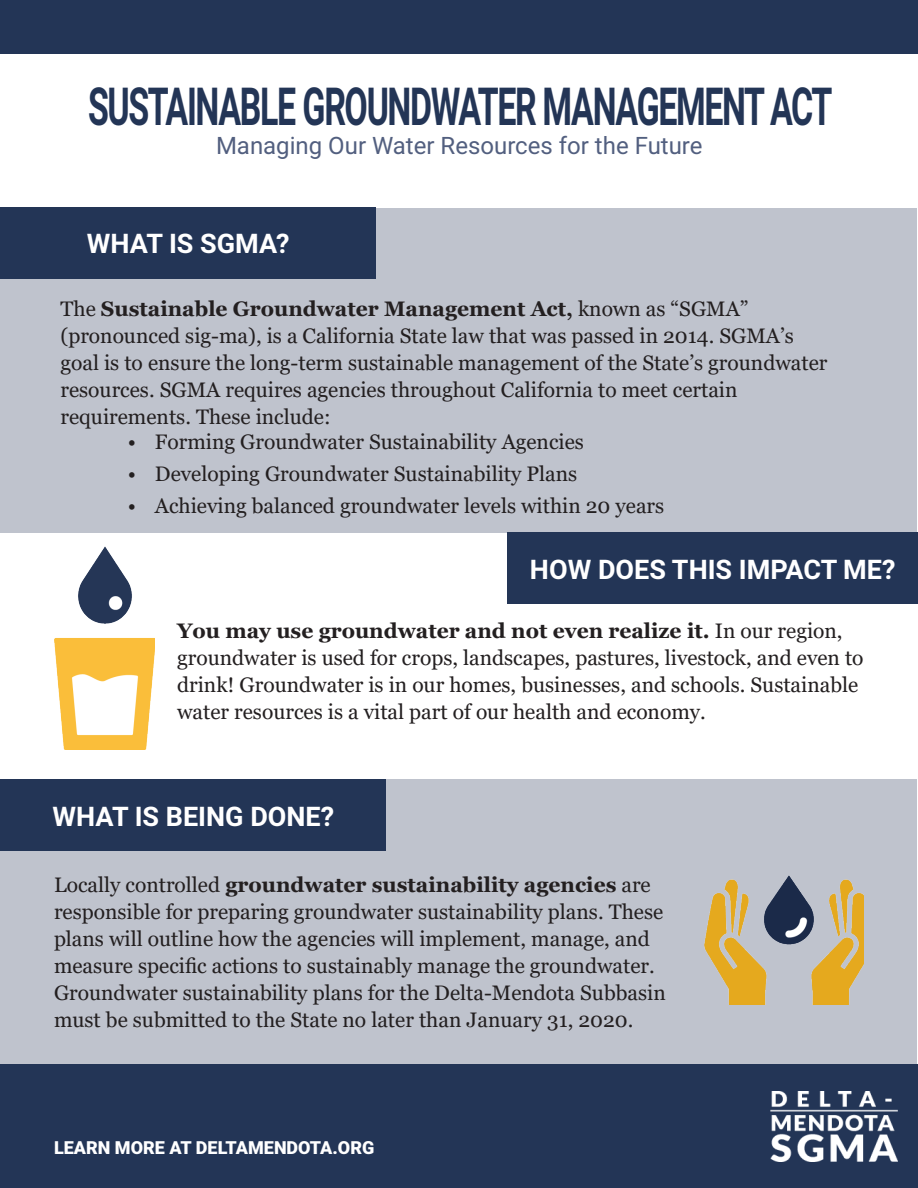
<style>
.page{position:relative;width:918px;height:1188px;background:#fff}
.page>*{position:absolute;margin:0;border:0;box-sizing:border-box;transform-origin:0 0}
.t1{font:700 52.5px "Roboto";letter-spacing:-.04em;color:#233556;scale:.65 1}
.t2{font:700 27px "Roboto";color:#fff}
.t3{font:24px "Roboto";color:#525f7f}
.t4{font:21px/27px "Georgia";color:#231f20}
.t5{font:900 18px "Roboto";color:#fff}
.s1{font-weight:700}
</style>
<div class="page">
<div style="left:1px;top:780px;width:916px;height:285px;background:#bfc3cd"></div>
<div style="left:1px;top:208px;width:916px;height:325px;background:#bfc3cd"></div>
<div style="left:1px;top:0;width:917px;height:54px;background:#233556"></div>
<div style="left:0;top:1065px;width:918px;height:123px;background:#233556"></div>
<img style="left:770px;top:1091px;width:127px;height:71px">
<div style="left:1px;top:207px;width:375px;height:72px;background:#233556"></div>
<div style="left:508px;top:533px;width:410px;height:71px;background:#233556"></div>
<img style="left:54px;top:547px;width:100px;height:203px">
<div style="left:1px;top:780px;width:385px;height:71px;background:#233556"></div>
<img style="left:704px;top:876px;width:160px;height:128px">
<p class="t1" style="left:88px;top:69px;width:1147px">SUSTAINABLE GROUNDWATER MANAGEMENT ACT</p>
<p class="t3" style="left:216px;top:129px;width:488px">Managing Our Water Resources for the Future</p>
<p class="t2" style="left:87px;top:225px;width:204px">WHAT IS SGMA?</p>
<p class="t4" style="left:60px;top:296px;width:769px">The <span class="s1">Sustainable Groundwater Management Act,</span> known as “SGMA” (pronounced sig-ma), is a California State law that was passed in 2014. SGMA’s goal is to ensure the long-term sustainable management of the State’s groundwater resources. SGMA requires agencies throughout California to meet certain requirements. These include:</p>
<p class="t4" style="left:128px;top:429px;width:457px">• Forming Groundwater Sustainability Agencies</p>
<p class="t4" style="left:128px;top:461px;width:451px">• Developing Groundwater Sustainability Plans</p>
<p class="t4" style="left:128px;top:493px;width:538px">• Achieving balanced groundwater levels within 20 years</p>
<p class="t2" style="left:530px;top:550px;width:367px">HOW DOES THIS IMPACT ME?</p>
<p class="t4" style="left:177px;top:618px;width:688px"><span class="s1">You may use groundwater and not even realize it.</span> In our region, groundwater is used for crops, landscapes, pastures, livestock, and even to drink! Groundwater is in our homes, businesses, and schools. Sustainable water resources is a vital part of our health and economy.</p>
<p class="t2" style="left:53px;top:797px;width:283px">WHAT IS BEING DONE?</p>
<p class="t4" style="left:54px;top:871px;width:613px">Locally controlled <span class="s1">groundwater sustainability agencies</span> are responsible for preparing groundwater sustainability plans. These plans will outline how the agencies will implement, manage, and measure specific actions to sustainably manage the groundwater.<br>Groundwater sustainability plans for the Delta-Mendota Subbasin must be submitted to the State no later than January 31, 2020.</p>
<p class="t5" style="left:54px;top:1135px;width:322px">LEARN MORE AT DELTAMENDOTA.ORG</p>
</div>
